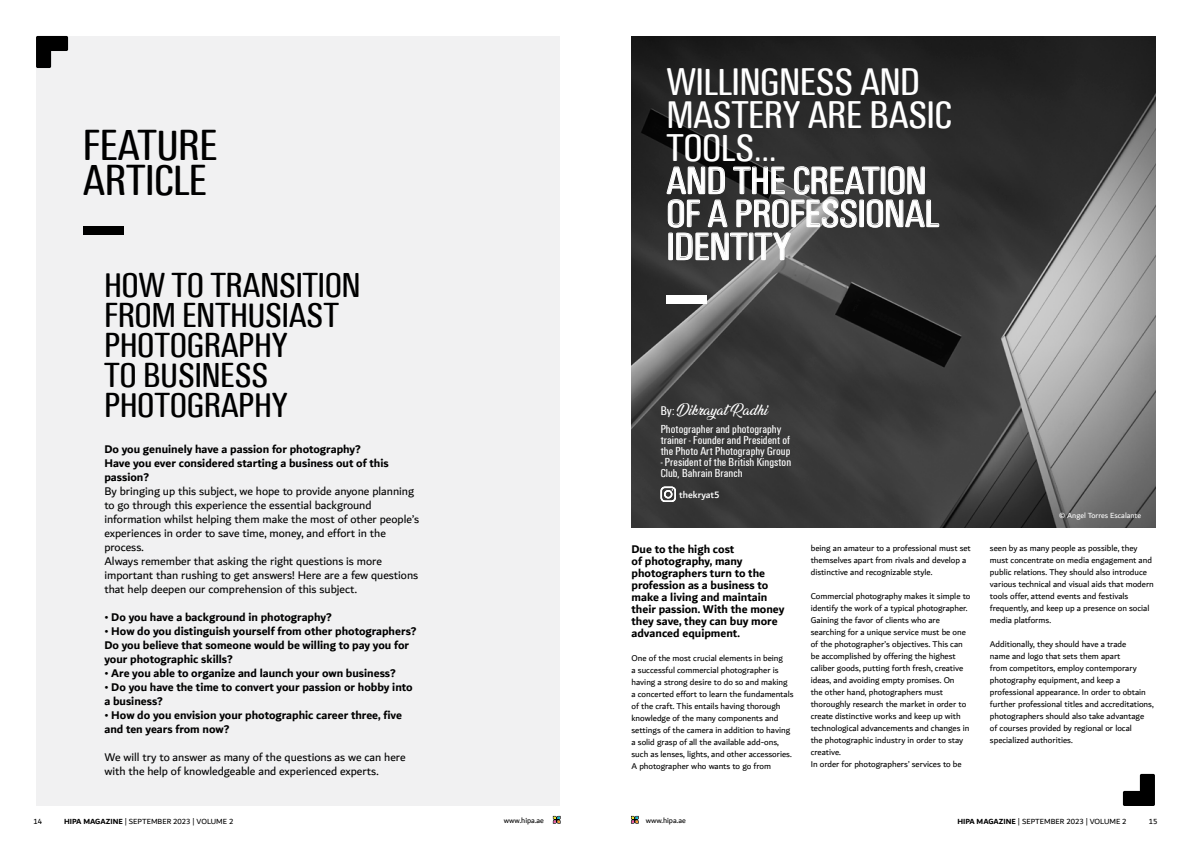
<style>
.page{position:relative;width:1191px;height:842px;background:#fff}
.page>*{position:absolute;margin:0;border:0;box-sizing:border-box;transform-origin:0 0}
.t1{font:45px/35px "Unitus T Regular Condensed Ro 1";color:#000}
.t2{font:40px/33px "Unitus T Regular Condensed Ro 1";color:#fff}
.t3{font:36px/30px "Unitus T Regular Condensed Ro 1";color:#000}
.t4{font:13px "Ananda";color:#fff}
.t5{font:700 12px/12px "Dubai";color:#000}
.t6{font:12px/14px "Dubai";color:#000}
.t7{font:12px/11px "Unitus T Regular Condensed Ro 1";color:#fff}
.t8{font:500 10px "Dubai";color:#fff}
.t9{font:9px/12px "Dubai";color:#000}
.t10{font:8px "Dubai";color:#000}
.t11{font:8px "Dubai";color:#fff}
.s1{font-family:"Unitus T Regular Condensed Ro 1"}
.s2{font-weight:700}
</style>
<div class="page">
<svg style="left:630px;top:816px;width:9px;height:8px"></svg>
<svg style="left:552px;top:816px;width:9px;height:8px"></svg>
<img style="left:631px;top:36px;width:524px;height:491px">
<div style="left:36px;top:36px;width:523px;height:770px;background:#f1f1f2"></div>
<div style="left:83px;top:226px;width:40px;height:9px;background:#000"></div>
<svg style="left:1123px;top:774px;width:32px;height:32px"></svg>
<svg style="left:36px;top:36px;width:32px;height:32px"></svg>
<svg style="left:660px;top:487px;width:16px;height:15px"></svg>
<div style="left:666px;top:296px;width:41px;height:8px;background:#fff"></div>
<h1 class="t1" style="left:83px;top:128px;width:136px">FEATURE<br>ARTICLE</h1>
<h3 class="t3" style="left:104px;top:270px;width:258px">HOW TO TRANSITION<br>FROM ENTHUSIAST<br>PHOTOGRAPHY<br>TO BUSINESS<br>PHOTOGRAPHY</h3>
<h3 class="t5" style="left:104px;top:442px;width:286px;line-height:14px">Do you genuinely have a passion for photography?<br>Have you ever considered starting a business out of this passion?</h3>
<p class="t6" style="left:104px;top:484px;width:316px">By bringing up this subject, we hope to provide anyone planning to go through this experience the essential background information whilst helping them make the most of other people’s experiences in order to save time, money, and effort in the process.<br>Always remember that asking the right questions is more important than rushing to get answers! Here are a few questions that help deepen our comprehension of this subject.</p>
<h3 class="t5" style="left:104px;top:611px;width:229px">• Do you have a background in photography?</h3>
<h3 class="t5" style="left:104px;top:624px;width:314px;line-height:14px">• How do you distinguish yourself from other photographers?<br>Do you believe that someone would be willing to pay you for your photographic skills?</h3>
<h3 class="t5" style="left:104px;top:667px;width:293px">• Are you able to organize and launch your own business?</h3>
<h3 class="t5" style="left:104px;top:680px;width:310px;line-height:14px">• Do you have the time to convert your passion or hobby into a business?</h3>
<h3 class="t5" style="left:104px;top:708px;width:299px;line-height:14px">• How do you envision your photographic career three, five and ten years from now?</h3>
<h3 class="t6" style="left:104px;top:750px;width:303px">We will try to answer as many of the questions as we can here with the help of knowledgeable and experienced experts.</h3>
<h2 class="t2" style="left:666px;top:65px;width:287px">WILLINGNESS AND<br>MASTERY ARE BASIC<br>TOOLS…<br>AND THE CREATION<br>OF A PROFESSIONAL<br>IDENTITY</h2>
<h3 class="t4" style="left:660px;top:403px;width:109px"><span class="s1">By:</span> Dikrayat Radhi</h3>
<h3 class="t7" style="left:660px;top:424px;width:131px">Photographer and photography trainer - Founder and President of the Photo Art Photography Group</h3>
<h3 class="t7" style="left:660px;top:457px;width:132px">- President of the British Kingston<br>Club, Bahrain Branch</h3>
<p class="t8" style="left:679px;top:489px;width:42px">thekryat5</p>
<h3 class="t5" style="left:631px;top:543px;width:154px">Due to the high cost<br>of photography, many photographers turn to the profession as a business to make a living and maintain their passion. With the money they save, they can buy more advanced equipment.</h3>
<p class="t9" style="left:631px;top:652px;width:164px">One of the most crucial elements in being<br>a successful commercial photographer is having a strong desire to do so and making a concerted effort to learn the fundamentals of the craft. This entails having thorough knowledge of the many components and settings of the camera in addition to having a solid grasp of all the available add-ons, such as lenses, lights, and other accessories.<br>A photographer who wants to go from</p>
<p class="t9" style="left:810px;top:542px;width:162px">being an amateur to a professional must set themselves apart from rivals and develop a distinctive and recognizable style.</p>
<p class="t9" style="left:810px;top:590px;width:161px">Commercial photography makes it simple to identify the work of a typical photographer.<br>Gaining the favor of clients who are searching for a unique service must be one of the photographer’s objectives. This can be accomplished by offering the highest caliber goods, putting forth fresh, creative ideas, and avoiding empty promises. On<br>the other hand, photographers must thoroughly research the market in order to create distinctive works and keep up with technological advancements and changes in the photographic industry in order to stay creative.<br>In order for photographers’ services to be</p>
<p class="t11" style="left:1059px;top:510px;width:83px">© Angel Torres Escalante</p>
<p class="t9" style="left:990px;top:542px;width:165px">seen by as many people as possible, they must concentrate on media engagement and public relations. They should also introduce various technical and visual aids that modern tools offer, attend events and festivals frequently, and keep up a presence on social media platforms.</p>
<p class="t9" style="left:990px;top:638px;width:165px">Additionally, they should have a trade<br>name and logo that sets them apart<br>from competitors, employ contemporary photography equipment, and keep a professional appearance. In order to obtain further professional titles and accreditations, photographers should also take advantage of courses provided by regional or local specialized authorities.</p>
<p class="t10" style="left:33px;top:816px;width:10px">14</p>
<p class="t10" style="left:64px;top:816px;width:171px"><span class="s2">HIPA MAGAZINE</span> | SEPTEMBER 2023 | VOLUME 2</p>
<p class="t10" style="left:504px;top:815px;width:42px">www.hipa.ae</p>
<p class="t10" style="left:645px;top:815px;width:42px">www.hipa.ae</p>
<p class="t10" style="left:957px;top:816px;width:171px"><span class="s2">HIPA MAGAZINE</span> | SEPTEMBER 2023 | VOLUME 2</p>
<p class="t10" style="left:1148px;top:816px;width:10px">15</p>
</div>
